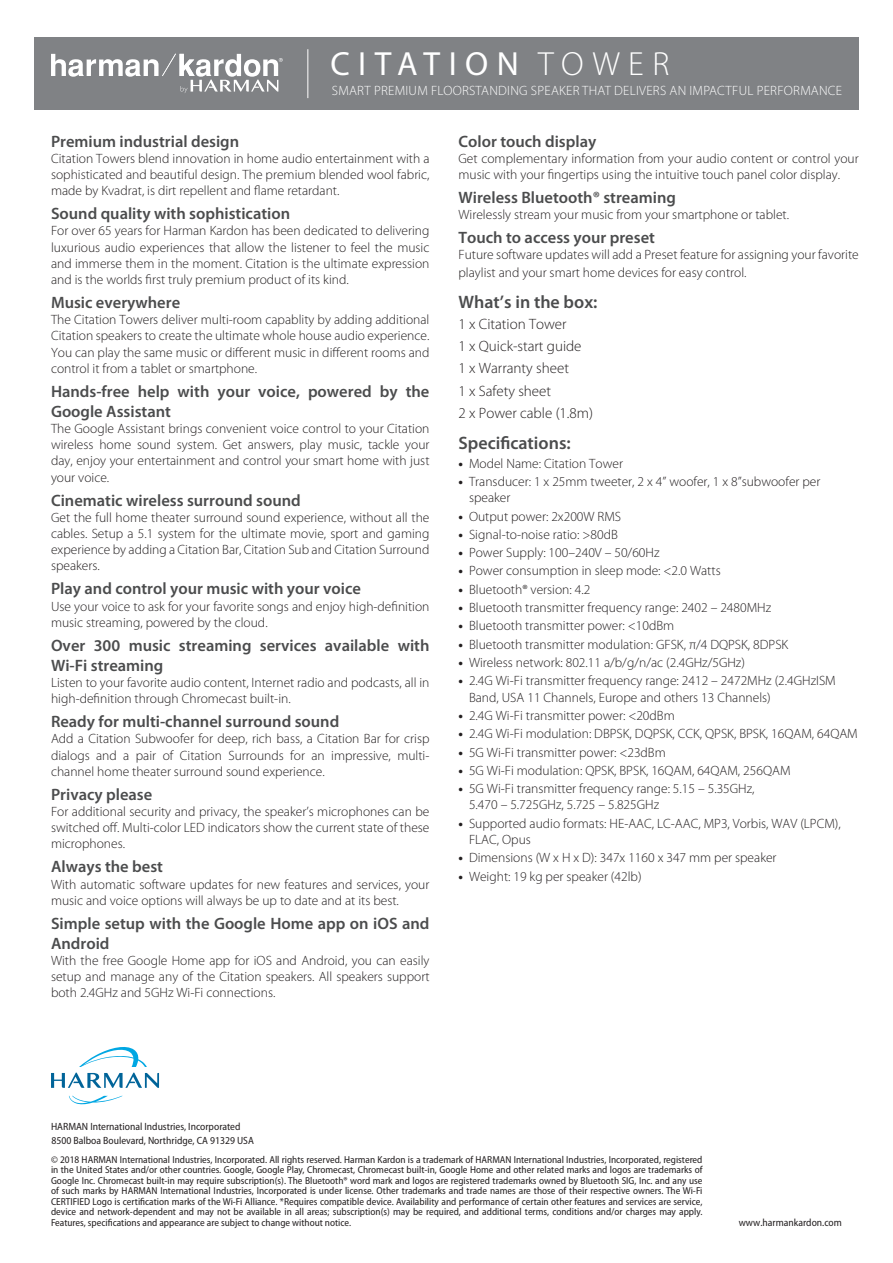
<style>
.page{position:relative;width:893px;height:1263px;background:#fff}
.page>*{position:absolute;margin:0;border:0;box-sizing:border-box;transform-origin:0 0}
.t1{font:33.6px "Myriad Pro";letter-spacing:.25em;color:#fff}
.t2{font:600 18px "Myriad Pro";color:#4b4c4d}
.t3{font:600 16.5px/19.8px "Myriad Pro";color:#4b4c4d}
.t4{font:300 15px/22.2px "Myriad Pro";color:#231f20}
.t5{font:300 13.5px/16.2px "Myriad Pro";color:#231f20}
.t6{font:300 13.5px "Myriad Pro";letter-spacing:.02em;color:#fff}
.t7{font:semi-condensed 10.5px/13.5px "Myriad Pro";color:#231f20}
.t8{font:semi-condensed 10.2px/10.5px "Myriad Pro";color:#231f20;text-align:justify}
.s1{font-weight:300}
.s2{font-weight:700}
</style>
<div class="page">
<div style="left:34px;top:37px;width:825px;height:72px;background:#808285"></div>
<hr style="left:307px;top:49px;width:1px;height:49px;background:#fff">
<svg style="left:51px;top:54px;width:232px;height:39px"></svg>
<svg style="left:69px;top:1096px;width:53px;height:9px"></svg>
<svg style="left:51px;top:1047px;width:108px;height:41px"></svg>
<h1 class="t1" style="left:330px;top:43px;width:340px">CITATION <span class="s1">TOWER</span></h1>
<p class="t6" style="left:332px;top:83px;width:512px">SMART PREMIUM FLOORSTANDING SPEAKER THAT DELIVERS AN IMPACTFUL PERFORMANCE</p>
<p class="t3" style="left:51px;top:131px;width:190px">Premium industrial design</p>
<p class="t5" style="left:51px;top:150px;width:380px;text-align:justify">Citation Towers blend innovation in home audio entertainment with a sophisticated and beautiful design. The premium blended wool fabric, made by Kvadrat, is dirt repellent and flame retardant.</p>
<p class="t3" style="left:51px;top:204px;width:241px">Sound quality with sophistication</p>
<p class="t5" style="left:51px;top:223px;width:380px;text-align:justify">For over 65 years for Harman Kardon has been dedicated to delivering luxurious audio experiences that allow the listener to feel the music and immerse them in the moment. Citation is the ultimate expression and is the worlds first truly premium product of its kind.</p>
<p class="t3" style="left:51px;top:293px;width:131px">Music everywhere</p>
<p class="t5" style="left:51px;top:312px;width:380px;text-align:justify">The Citation Towers deliver multi-room capablity by adding additional Citation speakers to create the ultimate whole house audio experience.<br>You can play the same music or different music in different rooms and control it from a tablet or smartphone.</p>
<p class="t3" style="left:51px;top:382px;width:380px">Hands-free help with your voice, powered by the<br>Google Assistant</p>
<p class="t5" style="left:51px;top:420px;width:380px;text-align:justify">The Google Assistant brings convenient voice control to your Citation wireless home sound system. Get answers, play music, tackle your day, enjoy your entertainment and control your smart home with just your voice.</p>
<p class="t3" style="left:51px;top:490px;width:251px">Cinematic wireless surround sound</p>
<p class="t5" style="left:51px;top:509px;width:380px;text-align:justify">Get the full home theater surround sound experience, without all the cables. Setup a 5.1 system for the ultimate movie, sport and gaming experience by adding a Citation Bar, Citation Sub and Citation Surround speakers.</p>
<p class="t3" style="left:51px;top:579px;width:311px">Play and control your music with your voice</p>
<p class="t5" style="left:51px;top:598px;width:380px">Use your voice to ask for your favorite songs and enjoy high-definition music streaming, powered by the cloud.</p>
<p class="t3" style="left:51px;top:636px;width:380px">Over 300 music streaming services available with<br>Wi-Fi streaming</p>
<p class="t5" style="left:51px;top:674px;width:380px">Listen to your favorite audio content, Internet radio and podcasts, all in high-definition through Chromecast built-in.</p>
<p class="t3" style="left:51px;top:712px;width:290px">Ready for multi-channel surround sound</p>
<p class="t5" style="left:51px;top:731px;width:380px;text-align:justify">Add a Citation Subwoofer for deep, rich bass, a Citation Bar for crisp dialogs and a pair of Citation Surrounds for an impressive, multi&shy;channel home theater surround sound experience.</p>
<p class="t3" style="left:51px;top:785px;width:103px">Privacy please</p>
<p class="t5" style="left:51px;top:804px;width:380px;text-align:justify">For additional security and privacy, the speaker’s microphones can be switched off. Multi-color LED indicators show the current state of these microphones.</p>
<p class="t3" style="left:51px;top:857px;width:114px">Always the best</p>
<p class="t5" style="left:51px;top:876px;width:380px">With automatic software updates for new features and services, your music and voice options will always be up to date and at its best.</p>
<p class="t3" style="left:51px;top:914px;width:380px">Simple setup with the Google Home app on iOS and<br>Android</p>
<p class="t5" style="left:51px;top:952px;width:380px;text-align:justify">With the free Google Home app for iOS and Android, you can easily setup and manage any of the Citation speakers. All speakers support both 2.4GHz and 5GHz Wi-Fi connections.</p>
<p class="t3" style="left:458px;top:131px;width:139px">Color touch display</p>
<p class="t5" style="left:458px;top:150px;width:402px">Get complementary information from your audio content or control your music with your fingertips using the intuitive touch panel color display.</p>
<p class="t3" style="left:458px;top:188px;width:219px">Wireless Bluetooth® streaming</p>
<p class="t5" style="left:458px;top:207px;width:332px">Wirelessly stream your music from your smartphone or tablet.</p>
<p class="t3" style="left:458px;top:228px;width:198px">Touch to access your preset</p>
<p class="t5" style="left:458px;top:246px;width:402px;line-height:18px">Future software updates will add a Preset feature for assigning your favorite playlist and your smart home devices for easy control.</p>
<h2 class="t2" style="left:458px;top:292px;width:140px">What’s in the box:</h2>
<p class="t4" style="left:458px;top:313px;width:136px">1 x Citation Tower<br>1 x Quick-start guide<br>1 x Warranty sheet<br>1 x Safety sheet<br>2 x Power cable (1.8m)</p>
<h2 class="t2" style="left:458px;top:433px;width:114px">Specifications:</h2>
<p class="t5" style="left:458px;top:455px;width:166px"><span class="s2">•</span> Model Name: Citation Tower</p>
<p class="t5" style="left:469px;top:474px;width:353px;text-indent:-11px"><span class="s2">•</span> Transducer: 1 x 25mm tweeter, 2 x 4” woofer, 1 x 8”subwoofer per speaker</p>
<p class="t5" style="left:458px;top:508px;width:164px"><span class="s2">•</span> Output power: 2x200W RMS</p>
<p class="t5" style="left:458px;top:526px;width:161px"><span class="s2">•</span> Signal-to-noise ratio: &gt;80dB</p>
<p class="t5" style="left:458px;top:545px;width:202px"><span class="s2">•</span> Power Supply: 100–240V – 50/60Hz</p>
<p class="t5" style="left:458px;top:563px;width:264px"><span class="s2">•</span> Power consumption in sleep mode: &lt;2.0 Watts</p>
<p class="t5" style="left:458px;top:581px;width:133px"><span class="s2">•</span> Bluetooth® version: 4.2</p>
<p class="t5" style="left:458px;top:600px;width:314px"><span class="s2">•</span> Bluetooth transmitter frequency range: 2402 – 2480MHz</p>
<p class="t5" style="left:458px;top:618px;width:217px"><span class="s2">•</span> Bluetooth transmitter power: &lt;10dBm</p>
<p class="t5" style="left:458px;top:636px;width:331px"><span class="s2">•</span> Bluetooth transmitter modulation: GFSK, π/4 DQPSK, 8DPSK</p>
<p class="t5" style="left:458px;top:655px;width:288px"><span class="s2">•</span> Wireless network: 802.11 a/b/g/n/ac (2.4GHz/5GHz)</p>
<p class="t5" style="left:469px;top:673px;width:368px;text-indent:-11px"><span class="s2">•</span> 2.4G Wi-Fi transmitter frequency range: 2412 – 2472MHz (2.4GHzISM<br>Band, USA 11 Channels, Europe and others 13 Channels)</p>
<p class="t5" style="left:458px;top:707px;width:218px"><span class="s2">•</span> 2.4G Wi-Fi transmitter power: &lt;20dBm</p>
<p class="t5" style="left:458px;top:726px;width:401px"><span class="s2">•</span> 2.4G Wi-Fi modulation: DBPSK, DQPSK, CCK, QPSK, BPSK, 16QAM, 64QAM</p>
<p class="t5" style="left:458px;top:744px;width:209px"><span class="s2">•</span> 5G Wi-Fi transmitter power: &lt;23dBm</p>
<p class="t5" style="left:458px;top:762px;width:333px"><span class="s2">•</span> 5G Wi-Fi modulation: QPSK, BPSK, 16QAM, 64QAM, 256QAM</p>
<p class="t5" style="left:469px;top:781px;width:287px;text-indent:-11px"><span class="s2">•</span> 5G Wi-Fi transmitter frequency range: 5.15 – 5.35GHz,<br>5.470 – 5.725GHz, 5.725 – 5.825GHz</p>
<p class="t5" style="left:469px;top:815px;width:373px;text-indent:-11px"><span class="s2">•</span> Supported audio formats: HE-AAC, LC-AAC, MP3, Vorbis, WAV (LPCM),<br>FLAC, Opus</p>
<p class="t5" style="left:458px;top:850px;width:320px"><span class="s2">•</span> Dimensions (W x H x D): 347x 1160 x 347 mm per speaker</p>
<p class="t5" style="left:458px;top:868px;width:185px"><span class="s2">•</span> Weight: 19 kg per speaker (42lb)</p>
<p class="t7" style="left:51px;top:1120px;width:204px">HARMAN International Industries, Incorporated<br>8500 Balboa Boulevard, Northridge, CA 91329 USA</p>
<p class="t8" style="left:51px;top:1154px;width:653px">© 2018 HARMAN International Industries, Incorporated. All rights reserved. Harman Kardon is a trademark of HARMAN International Industries, Incorporated, registered in the United States and/or other countries. Google, Google Play, Chromecast, Chromecast built-in, Google Home and other related marks and logos are trademarks of Google Inc. Chromecast built-in may require subscription(s). The Bluetooth® word mark and logos are registered trademarks owned by Bluetooth SIG, Inc. and any use of such marks by HARMAN International Industries, Incorporated is under license. Other trademarks and trade names are those of their respective owners. The Wi-Fi CERTIFIED Logo is certification marks of the Wi-Fi Alliance. *Requires compatible device. Availability and performance of certain other features and services are service, device and network-dependent and may not be available in all areas; subscription(s) may be required, and additional terms, conditions and/or charges may apply.<br>Features, specifications and appearance are subject to change without notice.</p>
<p class="t7" style="left:739px;top:1216px;width:105px">www.harmankardon.com</p>
</div>
